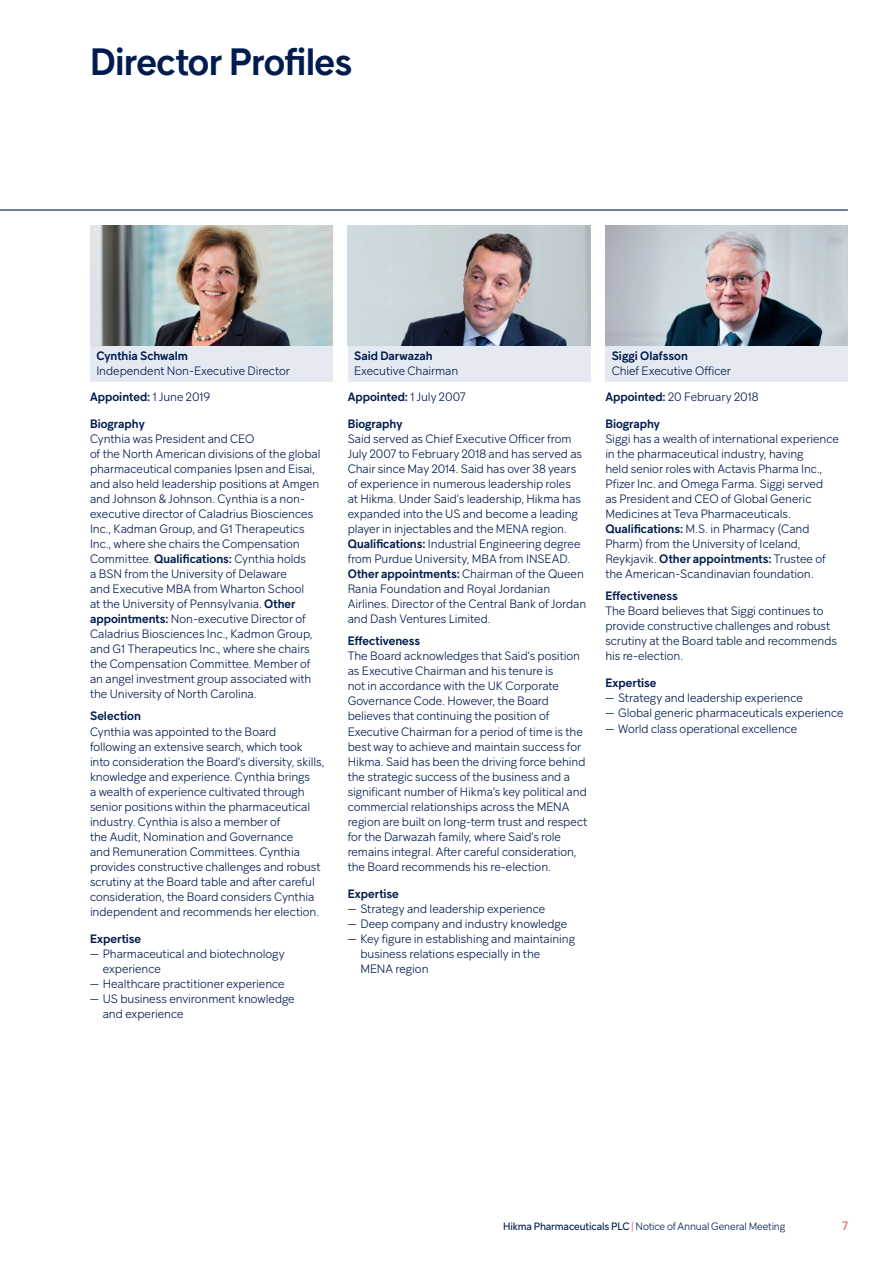
<style>
.page{position:relative;width:893px;height:1263px;background:#fff}
.page>*{position:absolute;margin:0;border:0;box-sizing:border-box;transform-origin:0 0}
.t1{font:600 37.5px "Guillon";letter-spacing:-.02em;color:#001c4e}
.t2{font:300 12px/15px "Guillon";letter-spacing:-.005em;color:#001c4e}
.t3{font:600 12px "Guillon";color:#001c4e}
.t4{font:12px "Guillon";color:#f05954}
.t5{font:300 10.5px "Guillon";letter-spacing:-.015em;color:#001c4e}
.s1{font-weight:600}
.s2{font-weight:400}
.s3{color:#f05954}
</style>
<div class="page">
<div style="left:348px;top:345px;width:242px;height:37px;background:#e5eaf2"></div>
<hr style="left:348px;top:345px;width:242px;height:1px;background:#001c4e">
<div style="left:605px;top:345px;width:243px;height:37px;background:#e5eaf2"></div>
<hr style="left:605px;top:345px;width:243px;height:1px;background:#001c4e">
<div style="left:90px;top:345px;width:243px;height:37px;background:#e5eaf2"></div>
<hr style="left:90px;top:345px;width:243px;height:1px;background:#001c4e">
<img style="left:90px;top:225px;width:243px;height:120px">
<img style="left:605px;top:225px;width:243px;height:120px">
<img style="left:348px;top:225px;width:242px;height:120px">
<hr style="left:0;top:209px;width:848px;height:2px;background:#001c4e">
<h1 class="t1" style="left:90px;top:38px;width:264px">Director Profiles</h1>
<p class="t3" style="left:96px;top:348px;width:93px">Cynthia Schwalm</p>
<p class="t2" style="left:90px;top:358px;width:201px;line-height:25.7px;text-indent:6px">Independent Non-Executive Director<br><span class="s1">Appointed:</span> 1 June 2019</p>
<p class="t3" style="left:90px;top:416px;width:56px">Biography</p>
<p class="t2" style="left:90px;top:431px;width:232px">Cynthia was President and CEO<br>of the North American divisions of the global pharmaceutical companies Ipsen and Eisai, and also held leadership positions at Amgen and Johnson &amp; Johnson. Cynthia is a non&shy;executive director of Caladrius Biosciences Inc., Kadman Group, and G1 Therapeutics Inc., where she chairs the Compensation Committee. <span class="s1">Qualifications:</span> Cynthia holds<br>a BSN from the University of Delaware<br>and Executive MBA from Wharton School<br>at the University of Pennsylvania. <span class="s1">Other appointments:</span> Non-executive Director of Caladrius Biosciences Inc., Kadmon Group, and G1 Therapeutics Inc., where she chairs the Compensation Committee. Member of an angel investment group associated with the University of North Carolina.</p>
<p class="t3" style="left:90px;top:709px;width:53px">Selection</p>
<p class="t2" style="left:90px;top:723px;width:236px">Cynthia was appointed to the Board following an extensive search, which took into consideration the Board’s diversity, skills, knowledge and experience. Cynthia brings<br>a wealth of experience cultivated through senior positions within the pharmaceutical industry. Cynthia is also a member of<br>the Audit, Nomination and Governance<br>and Remuneration Committees. Cynthia provides constructive challenges and robust scrutiny at the Board table and after careful consideration, the Board considers Cynthia independent and recommends her election.</p>
<p class="t3" style="left:90px;top:931px;width:53px">Expertise</p>
<p class="t2" style="left:103px;top:945px;width:184px;text-indent:-13px">— Pharmaceutical and biotechnology experience</p>
<p class="t2" style="left:90px;top:975px;width:196px">— Healthcare practitioner experience</p>
<p class="t2" style="left:103px;top:990px;width:193px;text-indent:-13px">— US business environment knowledge and experience</p>
<p class="t3" style="left:354px;top:348px;width:80px">Said Darwazah</p>
<p class="t2" style="left:348px;top:358px;width:119px;line-height:25.7px;text-align:center">Executive Chairman<br><span class="s1">Appointed:</span> 1 July 2007</p>
<p class="t3" style="left:348px;top:416px;width:56px">Biography</p>
<p class="t2" style="left:348px;top:431px;width:240px">Said served as Chief Executive Officer from July 2007 to February 2018 and has served as Chair since May 2014. Said has over 38 years of experience in numerous leadership roles<br>at Hikma. Under Said’s leadership, Hikma has expanded into the US and become a leading player in injectables and the MENA region.<br><span class="s1">Qualifications:</span> Industrial Engineering degree from Purdue University, MBA from INSEAD.<br><span class="s1">Other appointments:</span> Chairman of the Queen Rania Foundation and Royal Jordanian Airlines. Director of the Central Bank of Jordan and Dash Ventures Limited.</p>
<p class="t3" style="left:348px;top:634px;width:74px">Effectiveness</p>
<p class="t2" style="left:348px;top:648px;width:241px">The Board acknowledges that Said’s position as Executive Chairman and his tenure is<br>not in accordance with the UK Corporate Governance Code. However, the Board believes that continuing the position of Executive Chairman for a period of time is the best way to achieve and maintain success for Hikma. Said has been the driving force behind the strategic success of the business and a significant number of Hikma’s key political and commercial relationships across the MENA region are built on long-term trust and respect for the Darwazah family, where Said’s role remains integral. After careful consideration, the Board recommends his re-election.</p>
<p class="t3" style="left:348px;top:886px;width:53px">Expertise</p>
<p class="t2" style="left:348px;top:900px;width:199px">— Strategy and leadership experience</p>
<p class="t2" style="left:348px;top:915px;width:221px">— Deep company and industry knowledge</p>
<p class="t2" style="left:360px;top:930px;width:216px;text-indent:-13px">— Key figure in establishing and maintaining business relations especially in the<br>MENA region</p>
<p class="t3" style="left:612px;top:348px;width:78px">Siggi Olafsson</p>
<p class="t2" style="left:605px;top:358px;width:155px;line-height:25.7px;text-indent:6px">Chief Executive Officer<br><span class="s1">Appointed:</span> 20 February 2018</p>
<p class="t3" style="left:605px;top:416px;width:56px">Biography</p>
<p class="t2" style="left:605px;top:431px;width:235px">Siggi has a wealth of international experience in the pharmaceutical industry, having<br>held senior roles with Actavis Pharma Inc., Pfizer Inc. and Omega Farma. Siggi served<br>as President and CEO of Global Generic Medicines at Teva Pharmaceuticals.<br><span class="s1">Qualifications:</span> M.S. in Pharmacy (Cand Pharm) from the University of Iceland, Reykjavik. <span class="s1">Other appointments:</span> Trustee of the American-Scandinavian foundation.</p>
<p class="t3" style="left:605px;top:589px;width:74px">Effectiveness</p>
<p class="t2" style="left:605px;top:603px;width:233px">The Board believes that Siggi continues to provide constructive challenges and robust scrutiny at the Board table and recommends his re-election.</p>
<p class="t3" style="left:605px;top:676px;width:53px">Expertise</p>
<p class="t2" style="left:605px;top:690px;width:199px">— Strategy and leadership experience</p>
<p class="t2" style="left:605px;top:705px;width:240px">— Global generic pharmaceuticals experience</p>
<p class="t2" style="left:605px;top:720px;width:193px">— World class operational excellence</p>
<p class="t5" style="left:503px;top:1220px;width:284px"><span class="s2">Hikma Pharmaceuticals PLC</span> <span class="s3">|</span> Notice of Annual General Meeting</p>
<p class="t4" style="left:842px;top:1218px;width:7px">7</p>
</div>
